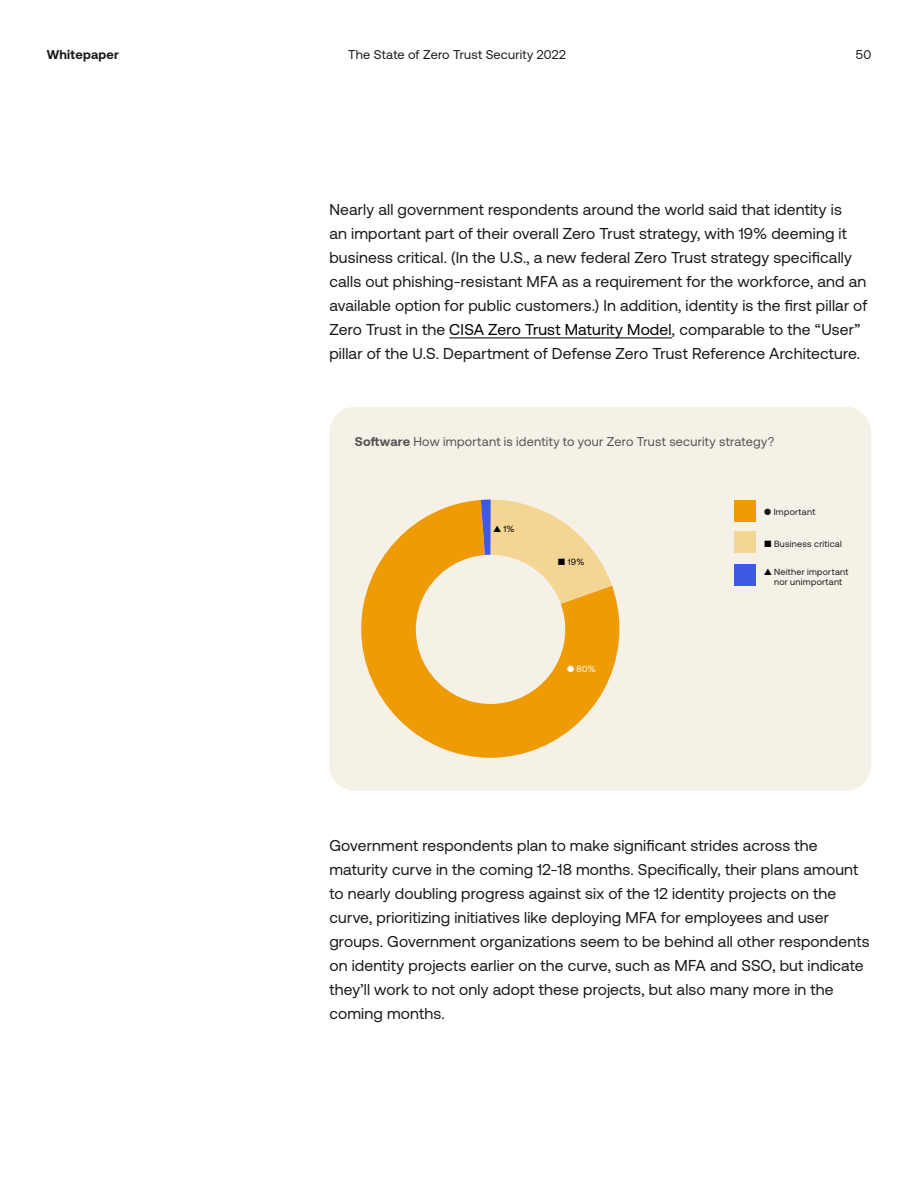
<style>
.page{position:relative;width:918px;height:1188px;background:#fff}
.page>*{position:absolute;margin:0;border:0;box-sizing:border-box;transform-origin:0 0}
.t1{font:15.75px/24px "Aeonik";letter-spacing:.01em;color:#191919}
.t2{font:12.75px "Aeonik";letter-spacing:.02em;color:#535353}
.t3{font:12.75px "Aeonik";letter-spacing:.015em;color:#191919}
.t4{font:700 12.75px "Aeonik";letter-spacing:.02em;color:#191919}
.t5{font:9px/10.8px "Aeonik";letter-spacing:.03em;color:#191919;text-align:center}
.t6{font:9px "Aeonik";color:#000}
.t7{font:9px "Aeonik";color:#fff}
.s1{color:#000}
.s2{font-weight:700}
</style>
<div class="page">
<hr style="left:449px;top:337px;width:223px;height:1px;background:#000">
<div style="left:329px;top:407px;width:542px;height:384px;background:#f6f1e7;border-radius:26px"></div>
<svg style="left:361px;top:500px;width:258px;height:258px"></svg>
<svg style="left:481px;top:500px;width:131px;height:104px"></svg>
<div style="left:734px;top:500px;width:22px;height:22px;background:#ef9b05"></div>
<div style="left:734px;top:564px;width:22px;height:22px;background:#3f59e4"></div>
<div style="left:734px;top:531px;width:22px;height:22px;background:#f4d594"></div>
<p class="t4" style="left:47px;top:47px;width:74px">Whitepaper</p>
<p class="t3" style="left:348px;top:48px;width:219px">The State of Zero Trust Security 2022</p>
<p class="t3" style="left:856px;top:48px;width:17px">50</p>
<p class="t1" style="left:329px;top:197px;width:540px">Nearly all government respondents around the world said that identity is<br>an important part of their overall Zero Trust strategy, with 19% deeming it business critical. (In the U.S., a new federal Zero Trust strategy specifically calls out phishing-resistant MFA as a requirement for the workforce, and an available option for public customers.) In addition, identity is the first pillar of Zero Trust in the <span class="s1">CISA Zero Trust Maturity Model</span>, comparable to the “User” pillar of the U.S. Department of Defense Zero Trust Reference Architecture.</p>
<p class="t2" style="left:355px;top:434px;width:421px"><span class="s2">Software</span> How important is identity to your Zero Trust security strategy?</p>
<p class="t6" style="left:493px;top:524px;width:23px">▲ 1%</p>
<p class="t6" style="left:558px;top:556px;width:28px">■ 19%</p>
<p class="t7" style="left:567px;top:664px;width:30px">● 80%</p>
<p class="t5" style="left:764px;top:506px;width:53px">● Important</p>
<p class="t5" style="left:764px;top:539px;width:79px"><span class="s1">■</span> Business critical</p>
<p class="t5" style="left:764px;top:566px;width:86px"><span class="s1">▲</span> Neither important nor unimportant</p>
<p class="t1" style="left:329px;top:833px;width:542px">Government respondents plan to make significant strides across the maturity curve in the coming 12-18 months. Specifically, their plans amount to nearly doubling progress against six of the 12 identity projects on the curve, prioritizing initiatives like deploying MFA for employees and user groups. Government organizations seem to be behind all other respondents on identity projects earlier on the curve, such as MFA and SSO, but indicate they’ll work to not only adopt these projects, but also many more in the coming months.</p>
</div>
